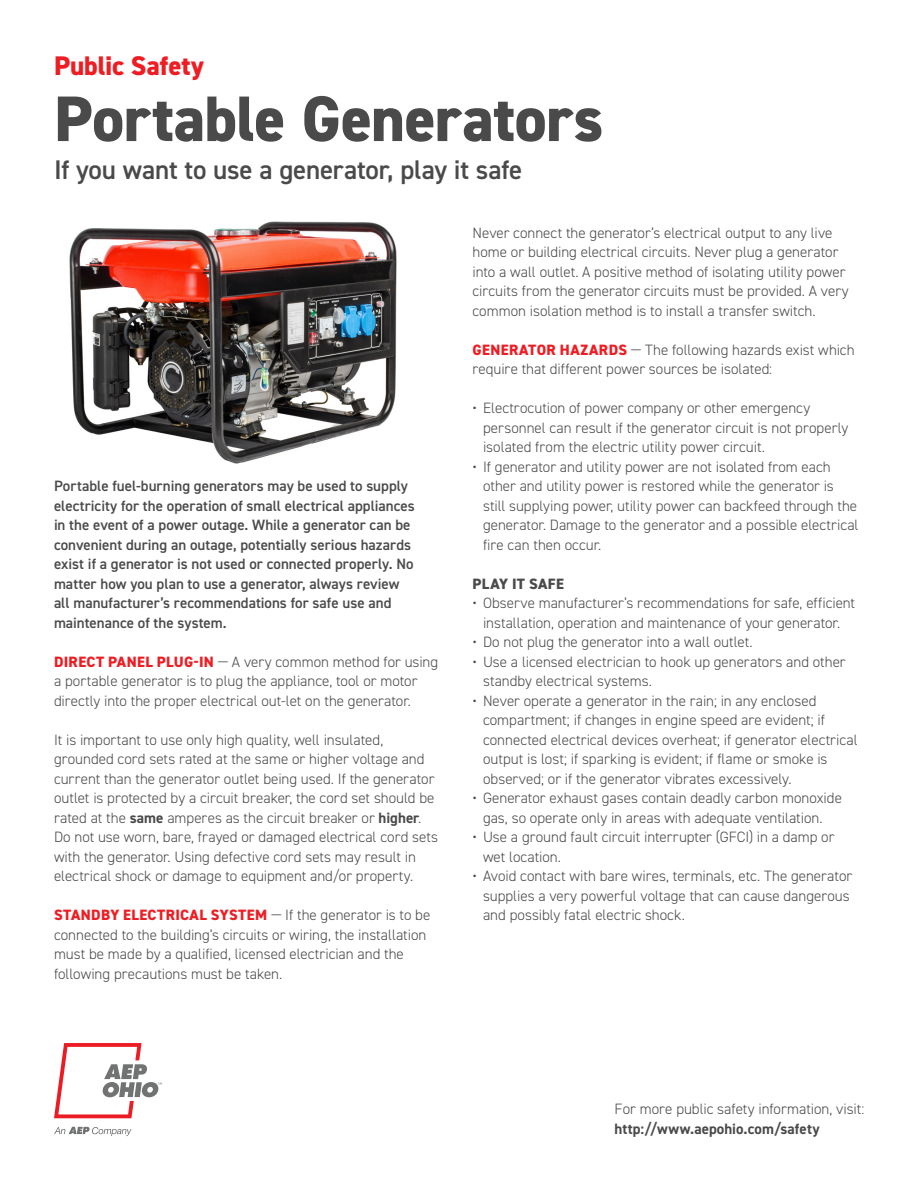
<style>
.page{position:relative;width:918px;height:1188px;background:#fff}
.page>*{position:absolute;margin:0;border:0;box-sizing:border-box;transform-origin:0 0}
.t1{font:800 64.5px "DIN2014";letter-spacing:-.01em;color:#4a4a4a}
.t2{font:600 27px "DIN2014";letter-spacing:-.005em;color:#4a4a4a}
.t3{font:800 27px "DIN2014";color:#ee1d23}
.t4{font:300 15px/19.5px "DIN2014";color:#4a4a4a}
.t5{font:600 15px/19.5px "DIN2014";color:#4a4a4a}
.t6{font:700 15px "DIN2014";letter-spacing:.005em;color:#4a4a4a}
.t7{font:800 15px "DIN2014";letter-spacing:.03em;color:#4a4a4a}
.s1{font-weight:800;color:#ee1d23}
.s2{font-weight:700}
</style>
<div class="page">
<img style="left:69px;top:221px;width:328px;height:243px">
<svg style="left:54px;top:1127px;width:78px;height:9px"></svg>
<svg style="left:54px;top:1043px;width:108px;height:75px"></svg>
<p class="t3" style="left:54px;top:48px;width:152px">Public Safety</p>
<p class="t1" style="left:54px;top:76px;width:551px">Portable Generators</p>
<p class="t2" style="left:54px;top:152px;width:470px">If you want to use a generator, play it safe</p>
<p class="t5" style="left:54px;top:476px;width:362px">Portable fuel-burning generators may be used to supply electricity for the operation of small electrical appliances in the event of a power outage. While a generator can be convenient during an outage, potentially serious hazards exist if a generator is not used or connected properly. No matter how you plan to use a generator, always review all manufacturer’s recommendations for safe use and maintenance of the system.</p>
<p class="t4" style="left:54px;top:652px;width:386px"><span class="s1">DIRECT PANEL PLUG-IN</span> — A very common method for using a portable generator is to plug the appliance, tool or motor directly into the proper electrical out-let on the generator.</p>
<p class="t4" style="left:54px;top:730px;width:386px">It is important to use only high quality, well insulated, grounded cord sets rated at the same or higher voltage and current than the generator outlet being used. If the generator outlet is protected by a circuit breaker, the cord set should be rated at the <span class="s2">same</span> amperes as the circuit breaker or <span class="s2">higher</span>.<br>Do not use worn, bare, frayed or damaged electrical cord sets with the generator. Using defective cord sets may result in electrical shock or damage to equipment and/or property.</p>
<p class="t4" style="left:54px;top:905px;width:378px"><span class="s1">STANDBY ELECTRICAL SYSTEM</span> — If the generator is to be connected to the building’s circuits or wiring, the installation must be made by a qualified, licensed electrician and the following precautions must be taken.</p>
<p class="t4" style="left:473px;top:223px;width:378px">Never connect the generator’s electrical output to any live home or building electrical circuits. Never plug a generator into a wall outlet. A positive method of isolating utility power circuits from the generator circuits must be provided. A very common isolation method is to install a transfer switch.</p>
<p class="t4" style="left:473px;top:340px;width:384px"><span class="s1">GENERATOR HAZARDS</span> — The following hazards exist which require that different power sources be isolated:</p>
<p class="t4" style="left:473px;top:398px;width:339px">• Electrocution of power company or other emergency</p>
<p class="t4" style="left:483px;top:418px;width:367px">personnel can result if the generator circuit is not properly</p>
<p class="t4" style="left:483px;top:437px;width:283px">isolated from the electric utility power circuit.</p>
<p class="t4" style="left:473px;top:457px;width:360px">• If generator and utility power are not isolated from each</p>
<p class="t4" style="left:483px;top:476px;width:352px">other and utility power is restored while the generator is</p>
<p class="t4" style="left:483px;top:496px;width:376px">still supplying power, utility power can backfeed through the</p>
<p class="t4" style="left:483px;top:515px;width:377px">generator. Damage to the generator and a possible electrical</p>
<p class="t4" style="left:483px;top:535px;width:120px">fire can then occur.</p>
<p class="t7" style="left:473px;top:573px;width:93px">PLAY IT SAFE</p>
<p class="t4" style="left:473px;top:593px;width:384px;text-align:center">• Observe manufacturer’s recommendations for safe, efficient installation, operation and maintenance of your generator.</p>
<p class="t4" style="left:473px;top:632px;width:282px">• Do not plug the generator into a wall outlet.</p>
<p class="t4" style="left:483px;top:652px;width:364px;text-indent:-10px">• Use a licensed electrician to hook up generators and other standby electrical systems.</p>
<p class="t4" style="left:473px;top:691px;width:346px">• Never operate a generator in the rain; in any enclosed</p>
<p class="t4" style="left:483px;top:710px;width:344px">compartment; if changes in engine speed are evident; if</p>
<p class="t4" style="left:483px;top:730px;width:376px">connected electrical devices overheat; if generator electrical</p>
<p class="t4" style="left:483px;top:749px;width:346px">output is lost; if sparking is evident; if flame or smoke is</p>
<p class="t4" style="left:483px;top:769px;width:310px">observed; or if the generator vibrates excessively.</p>
<p class="t4" style="left:473px;top:788px;width:371px">• Generator exhaust gases contain deadly carbon monoxide</p>
<p class="t4" style="left:483px;top:808px;width:341px">gas, so operate only in areas with adequate ventilation.</p>
<p class="t4" style="left:473px;top:827px;width:363px">• Use a ground fault circuit interrupter (GFCI) in a damp or</p>
<p class="t4" style="left:483px;top:847px;width:80px">wet location.</p>
<p class="t4" style="left:473px;top:866px;width:381px">• Avoid contact with bare wires, terminals, etc. The generator</p>
<p class="t4" style="left:483px;top:886px;width:368px">supplies a very powerful voltage that can cause dangerous</p>
<p class="t4" style="left:483px;top:905px;width:203px">and possibly fatal electric shock.</p>
<p class="t4" style="left:615px;top:1100px;width:251px">For more public safety information, visit:</p>
<p class="t6" style="left:615px;top:1119px;width:206px">http://www.aepohio.com/safety</p>
</div>
